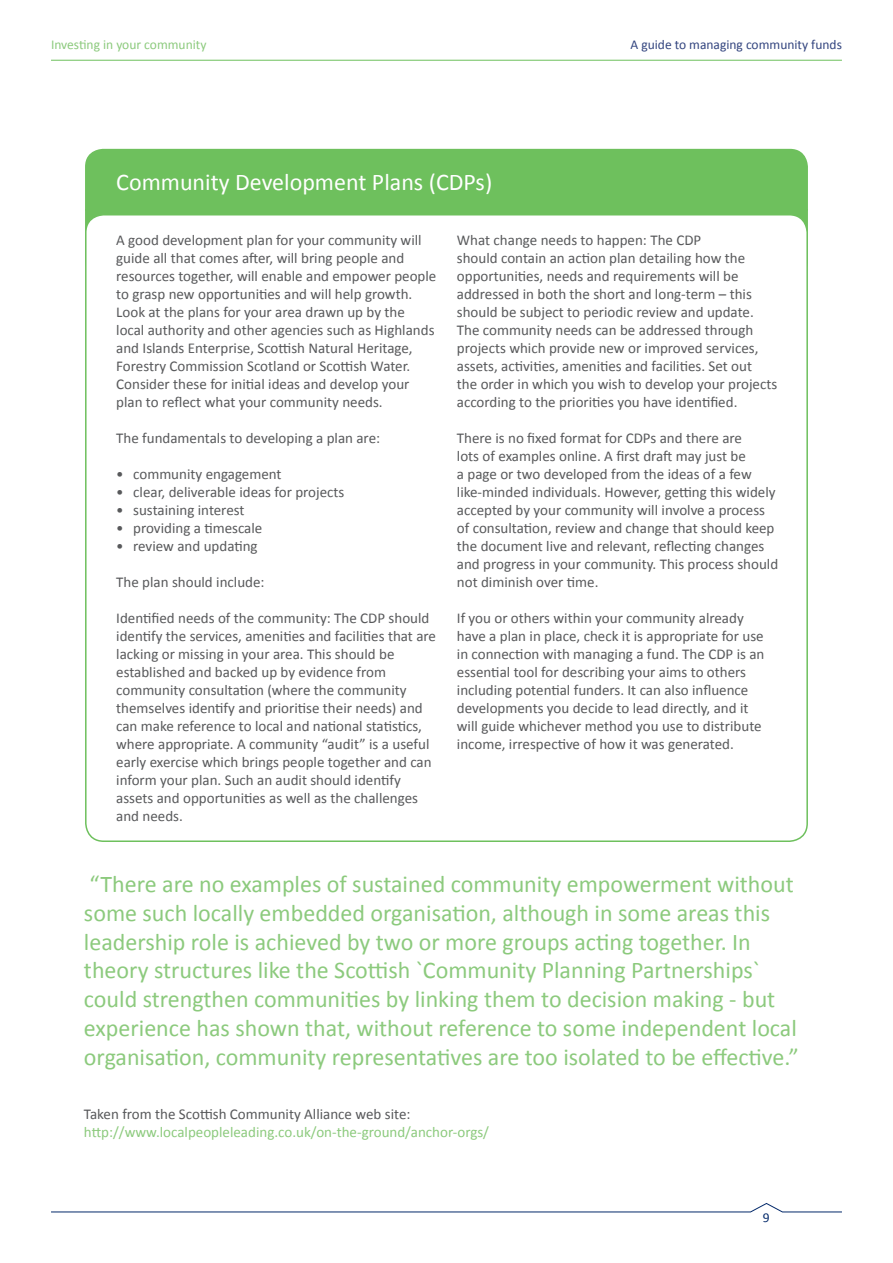
<style>
.page{position:relative;width:893px;height:1263px;background:#fff}
.page>*{position:absolute;margin:0;border:0;box-sizing:border-box;transform-origin:0 0}
.t1{font:24px/28.8px "Calibri";color:#8cca7d}
.t2{font:24px "Calibri";color:#fff}
.t3{font:15px/18px "Calibri";color:#58595b}
.t4{font:15px "Calibri";color:#8cca7d}
.t5{font:13.5px "Calibri";color:#33457f}
.t6{font:13.5px "Calibri";color:#8cca7d}
.t7{font:13.5px "Calibri";color:#03296a}
</style>
<div class="page">
<hr style="left:51px;top:60px;width:791px;height:1px;background:#6ec05d">
<svg style="left:51px;top:1203px;width:791px;height:10px"></svg>
<div style="left:85px;top:149px;width:723px;height:130px;background:#6ec05d;border-radius:18px"></div>
<div style="left:86px;top:215px;width:721px;height:626px;background:#fff;border-radius:18px"></div>
<p class="t6" style="left:51px;top:36px;width:157px">Investing in your community</p>
<p class="t5" style="left:630px;top:36px;width:213px">A guide to managing community funds</p>
<h1 class="t2" style="left:116px;top:167px;width:378px">Community Development Plans (CDPs)</h1>
<p class="t3" style="left:116px;top:231px;width:322px">A good development plan for your community will guide all that comes after, will bring people and resources together, will enable and empower people to grasp new opportunities and will help growth.<br>Look at the plans for your area drawn up by the local authority and other agencies such as Highlands and Islands Enterprise, Scottish Natural Heritage, Forestry Commission Scotland or Scottish Water.<br>Consider these for initial ideas and develop your plan to reflect what your community needs.</p>
<p class="t3" style="left:116px;top:429px;width:265px">The fundamentals to developing a plan are:</p>
<p class="t3" style="left:116px;top:465px;width:167px">• community engagement</p>
<p class="t3" style="left:116px;top:483px;width:230px">• clear, deliverable ideas for projects</p>
<p class="t3" style="left:116px;top:501px;width:130px">• sustaining interest</p>
<p class="t3" style="left:116px;top:519px;width:148px">• providing a timescale</p>
<p class="t3" style="left:116px;top:537px;width:143px">• review and updating</p>
<p class="t3" style="left:116px;top:573px;width:150px">The plan should include:</p>
<p class="t3" style="left:116px;top:609px;width:321px">Identified needs of the community: The CDP should identify the services, amenities and facilities that are lacking or missing in your area. This should be established and backed up by evidence from community consultation (where the community themselves identify and prioritise their needs) and can make reference to local and national statistics, where appropriate. A community “audit” is a useful early exercise which brings people together and can inform your plan. Such an audit should identify assets and opportunities as well as the challenges and needs.</p>
<p class="t3" style="left:457px;top:231px;width:322px">What change needs to happen: The CDP<br>should contain an action plan detailing how the opportunities, needs and requirements will be addressed in both the short and long-term – this should be subject to periodic review and update.<br>The community needs can be addressed through projects which provide new or improved services, assets, activities, amenities and facilities. Set out<br>the order in which you wish to develop your projects according to the priorities you have identified.</p>
<p class="t3" style="left:457px;top:429px;width:323px">There is no fixed format for CDPs and there are<br>lots of examples online. A first draft may just be<br>a page or two developed from the ideas of a few like-minded individuals. However, getting this widely accepted by your community will involve a process of consultation, review and change that should keep the document live and relevant, reflecting changes and progress in your community. This process should not diminish over time.</p>
<p class="t3" style="left:457px;top:609px;width:309px">If you or others within your community already have a plan in place, check it is appropriate for use in connection with managing a fund. The CDP is an essential tool for describing your aims to others including potential funders. It can also influence developments you decide to lead directly, and it will guide whichever method you use to distribute income, irrespective of how it was generated.</p>
<p class="t1" style="left:84px;top:869px;width:716px">“There are no examples of sustained community empowerment without some such locally embedded organisation, although in some areas this leadership role is achieved by two or more groups acting together. In theory structures like the Scottish `Community Planning Partnerships` could strengthen communities by linking them to decision making - but experience has shown that, without reference to some independent local organisation, community representatives are too isolated to be effective.”</p>
<p class="t3" style="left:84px;top:1105px;width:328px">Taken from the Scottish Community Alliance web site:</p>
<p class="t4" style="left:84px;top:1122px;width:407px">http://www.localpeopleleading.co.uk/on-the-ground/anchor-orgs/</p>
<p class="t7" style="left:763px;top:1209px;width:8px">9</p>
</div>
